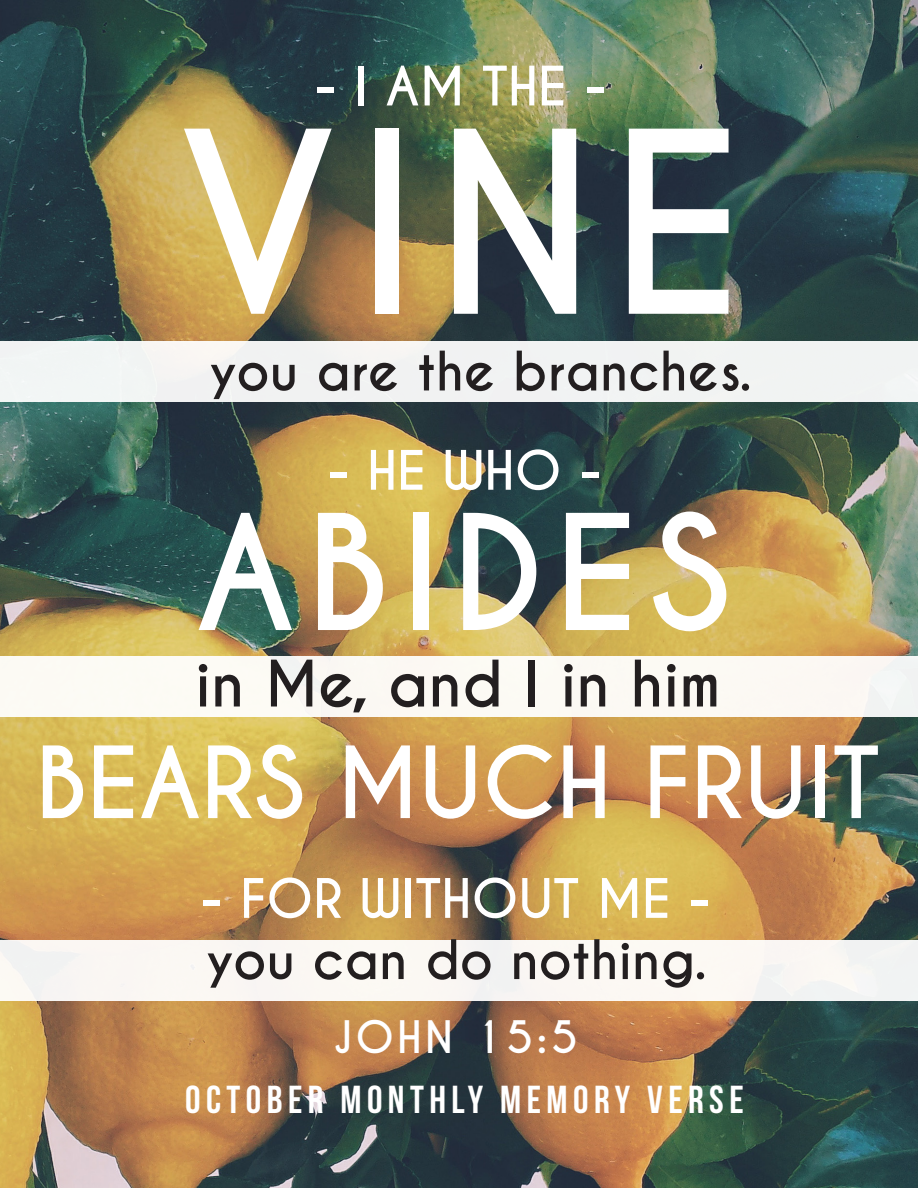
<style>
.page{position:relative;width:918px;height:1188px;background:#fff}
.page>*{position:absolute;margin:0;border:0;box-sizing:border-box;transform-origin:0 0}
.t1{font:700 237px "Caviar Dreams";color:#fff}
.t2{font:700 150px "Caviar Dreams";letter-spacing:.075em;color:#fff}
.t3{font:700 93px "Caviar Dreams";color:#fff}
.t4{font:700 60px "Caviar Dreams";color:#231f20}
.t5{font:700 51px "Caviar Dreams";color:#231f20}
.t6{font:700 51px "Caviar Dreams";color:#fff}
.t7{font:700 42px "Caviar Dreams";letter-spacing:.075em;color:#fff}
.t8{font:39px "Bebas Neue";letter-spacing:.14em;color:#fff}
</style>
<div class="page">
<img style="left:0;top:0;width:918px;height:1188px">
<div style="left:0;top:657px;width:918px;height:60px;background:#fcfaf4"></div>
<div style="left:0;top:342px;width:918px;height:60px;background:#f1f3f3"></div>
<div style="left:0;top:940px;width:918px;height:60px;background:#fbf7f3"></div>
<p class="t6" style="left:314px;top:55px;width:294px">- I AM THE -</p>
<p class="t1" style="left:178px;top:81px;width:566px">VINE</p>
<p class="t5" style="left:209px;top:340px;width:544px">you are the branches.</p>
<p class="t6" style="left:327px;top:440px;width:277px">- HE WHO -</p>
<p class="t2" style="left:195px;top:483px;width:537px">ABIDES</p>
<p class="t4" style="left:195px;top:648px;width:527px">in Me, and I in him</p>
<p class="t3" style="left:36px;top:727px;width:846px">BEARS MUCH FRUIT</p>
<p class="t6" style="left:200px;top:868px;width:513px">- FOR WITHOUT ME -</p>
<p class="t5" style="left:206px;top:929px;width:502px">you can do nothing.</p>
<p class="t7" style="left:333px;top:1012px;width:246px">JOHN 15:5</p>
<p class="t8" style="left:185px;top:1078px;width:560px">OCTOBER MONTHLY MEMORY VERSE</p>
</div>
